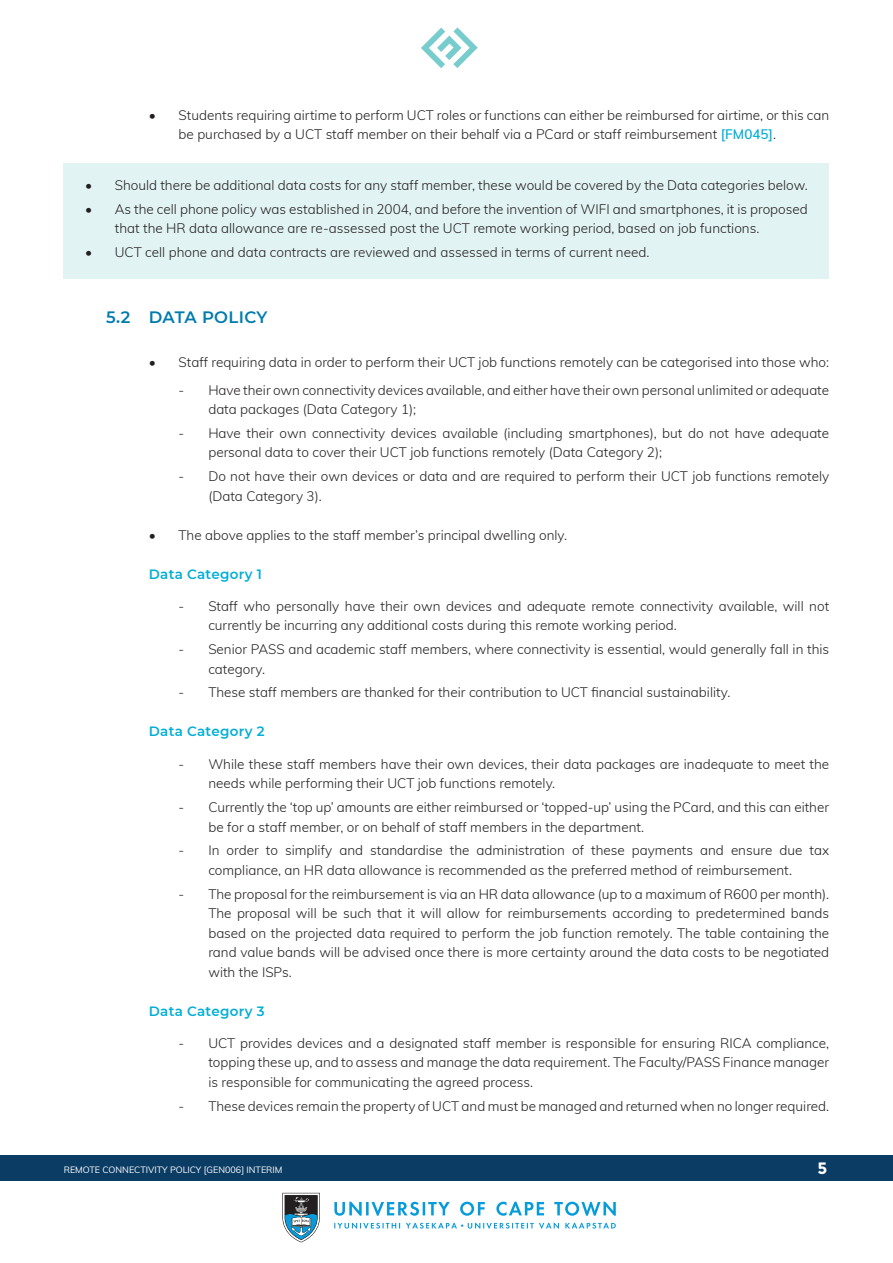
<style>
.page{position:relative;width:893px;height:1263px;background:#fff}
.page>*{position:absolute;margin:0;border:0;box-sizing:border-box;transform-origin:0 0}
.t1{font:600 16.5px "Montserrat";letter-spacing:.015em;color:#007baf}
.t2{font:700 16.5px "Montserrat";color:#fff}
.t3{font:300 13.5px/19.5px "Muli";color:#231f20}
.t4{font:600 13.5px "Montserrat";letter-spacing:.02em;color:#00aed6}
.t5{font:9px "Muli";color:#fff}
.s1{font-weight:600;color:#00aed6}
</style>
<div class="page">
<div style="left:0;top:1155px;width:893px;height:26px;background:#0a3c64"></div>
<svg style="left:421px;top:27px;width:57px;height:41px"></svg>
<svg style="left:334px;top:1223px;width:282px;height:5px"></svg>
<svg style="left:334px;top:1202px;width:282px;height:14px"></svg>
<svg style="left:282px;top:1193px;width:38px;height:49px"></svg>
<div style="left:64px;top:163px;width:765px;height:115px;background:#e2f3f3"></div>
<p class="t3" style="left:179px;top:105px;width:652px;text-indent:-30px">• Students requiring airtime to perform UCT roles or functions can either be reimbursed for airtime, or this can be purchased by a UCT staff member on their behalf via a PCard or staff reimbursement <span class="s1">[FM045]</span>.</p>
<p class="t3" style="left:85px;top:175px;width:724px">• Should there be additional data costs for any staff member, these would be covered by the Data categories below.</p>
<p class="t3" style="left:115px;top:199px;width:694px;text-indent:-30px">• As the cell phone policy was established in 2004, and before the invention of WIFI and smartphones, it is proposed that the HR data allowance are re-assessed post the UCT remote working period, based on job functions.</p>
<p class="t3" style="left:85px;top:242px;width:566px">• UCT cell phone and data contracts are reviewed and assessed in terms of current need.</p>
<h2 class="t1" style="left:106px;top:306px;width:163px">5.2 DATA POLICY</h2>
<p class="t3" style="left:149px;top:351px;width:682px">• Staff requiring data in order to perform their UCT job functions remotely can be categorised into those who:</p>
<p class="t3" style="left:208px;top:379px;width:622px;text-indent:-30px">- Have their own connectivity devices available, and either have their own personal unlimited or adequate data packages (Data Category 1);</p>
<p class="t3" style="left:208px;top:423px;width:622px;text-indent:-30px">- Have their own connectivity devices available (including smartphones), but do not have adequate personal data to cover their UCT job functions remotely (Data Category 2);</p>
<p class="t3" style="left:208px;top:466px;width:622px;text-indent:-30px">- Do not have their own devices or data and are required to perform their UCT job functions remotely (Data Category 3).</p>
<p class="t3" style="left:149px;top:524px;width:420px">• The above applies to the staff member’s principal dwelling only.</p>
<h4 class="t4" style="left:149px;top:564px;width:115px">Data Category 1</h4>
<p class="t3" style="left:208px;top:596px;width:622px;text-indent:-30px">- Staff who personally have their own devices and adequate remote connectivity available, will not currently be incurring any additional costs during this remote working period.</p>
<p class="t3" style="left:208px;top:639px;width:622px;text-indent:-30px">- Senior PASS and academic staff members, where connectivity is essential, would generally fall in this category.</p>
<p class="t3" style="left:179px;top:682px;width:553px">- These staff members are thanked for their contribution to UCT financial sustainability.</p>
<h4 class="t4" style="left:149px;top:722px;width:117px">Data Category 2</h4>
<p class="t3" style="left:208px;top:753px;width:622px;text-indent:-30px">- While these staff members have their own devices, their data packages are inadequate to meet the needs while performing their UCT job functions remotely.</p>
<p class="t3" style="left:208px;top:797px;width:622px;text-indent:-30px">- Currently the ‘top up’ amounts are either reimbursed or ‘topped-up’ using the PCard, and this can either be for a staff member, or on behalf of staff members in the department.</p>
<p class="t3" style="left:179px;top:840px;width:652px;text-align:center">- In order to simplify and standardise the administration of these payments and ensure due tax compliance, an HR data allowance is recommended as the preferred method of reimbursement.</p>
<p class="t3" style="left:208px;top:883px;width:622px;text-align:justify;text-indent:-30px">- The proposal for the reimbursement is via an HR data allowance (up to a maximum of R600 per month).<br>The proposal will be such that it will allow for reimbursements according to predetermined bands based on the projected data required to perform the job function remotely. The table containing the rand value bands will be advised once there is more certainty around the data costs to be negotiated with the ISPs.</p>
<h4 class="t4" style="left:149px;top:1001px;width:117px">Data Category 3</h4>
<p class="t3" style="left:208px;top:1032px;width:622px;text-align:justify;text-indent:-30px">- UCT provides devices and a designated staff member is responsible for ensuring RICA compliance, topping these up, and to assess and manage the data requirement. The Faculty/PASS Finance manager is responsible for communicating the agreed process.</p>
<p class="t3" style="left:179px;top:1095px;width:652px">- These devices remain the property of UCT and must be managed and returned when no longer required.</p>
<p class="t5" style="left:64px;top:1163px;width:220px">REMOTE CONNECTIVITY POLICY [GEN006] INTERIM</p>
<p class="t2" style="left:818px;top:1159px;width:11px">5</p>
</div>
